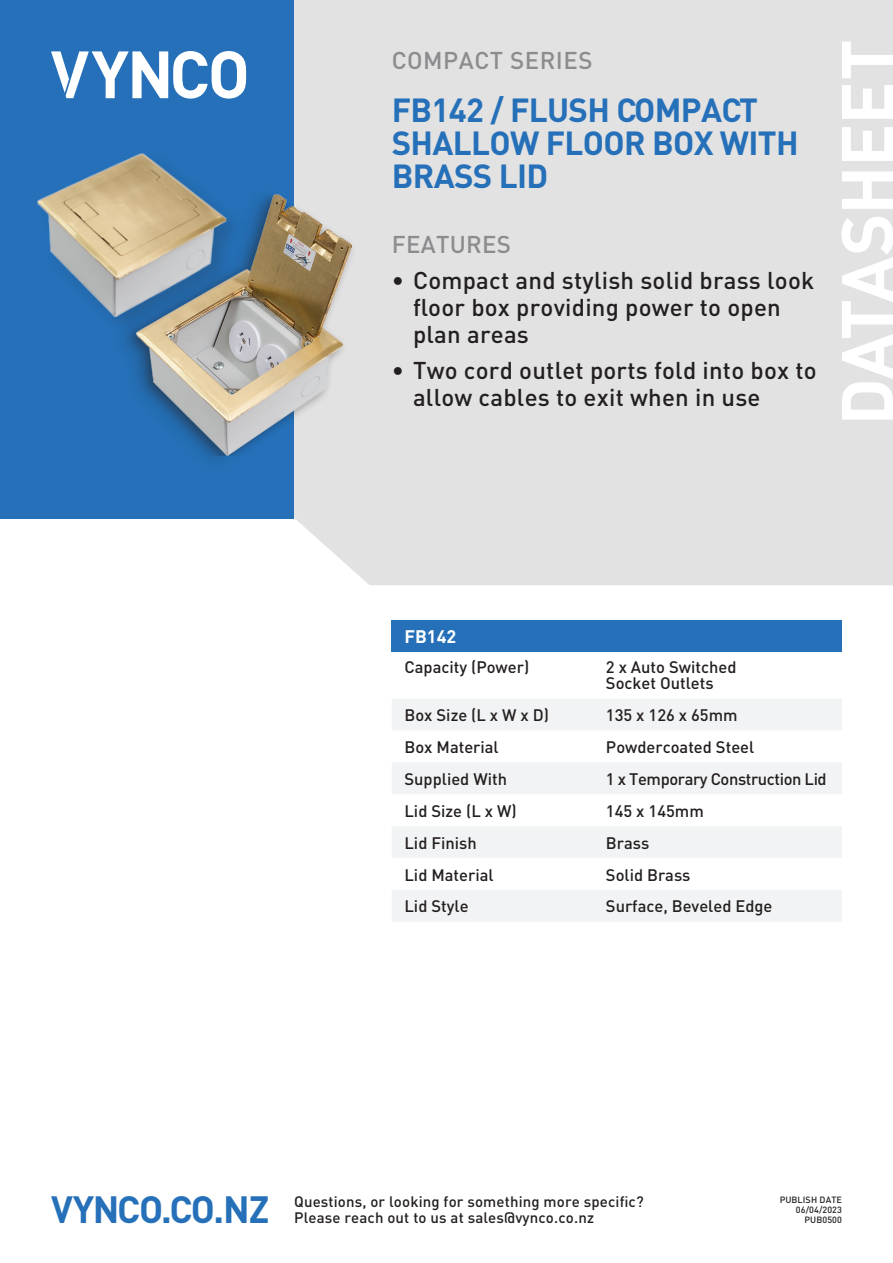
<style>
.page{position:relative;width:893px;height:1263px;background:#fff}
.page>*{position:absolute;margin:0;border:0;box-sizing:border-box;transform-origin:0 0}
.t1{font:700 72px "DIN";letter-spacing:-.02em;color:#fff}
.t2{font:700 37.5px "DIN";letter-spacing:-.01em;color:#2570b8}
.t3{font:700 33px/33px "DIN";letter-spacing:-.02em;color:#2570b8}
.t4{font:500 24px/27px "DIN";letter-spacing:.01em;color:#231f20}
.t5{font:500 24px "DIN";letter-spacing:.02em;color:#8c8c8f}
.t6{font:700 18px "DIN";color:#fff}
.t7{font:500 16.5px/16.2px "DIN";color:#231f20}
.t8{font:500 16.5px "DIN";letter-spacing:-.025em;color:#231f20}
.t9{font:500 15px/15.8px "DIN";letter-spacing:.01em;color:#231f20}
.t10{font:500 9px/10.1px "DIN";letter-spacing:.01em;color:#231f20;text-align:right}
</style>
<div class="page">
<div style="left:294px;top:0;width:599px;height:585px;background:#e2e2e3"></div>
<div style="left:0;top:0;width:294px;height:519px;background:#2570b8"></div>
<svg style="left:51px;top:51px;width:195px;height:48px"></svg>
<img style="left:37px;top:153px;width:149px;height:162px">
<div style="left:110px;top:185px;width:243px;height:289px;background:#231f20;opacity:.2"></div>
<div style="left:125px;top:195px;width:232px;height:260px;background:#231f20;opacity:.42"></div>
<img style="left:136px;top:195px;width:216px;height:260px">
<div style="left:392px;top:620px;width:450px;height:32px;background:#2570b8"></div>
<svg style="left:392px;top:699px;width:450px;height:223px;fill:#f2f3f4"></svg>
<h3 class="t5" style="left:392px;top:45px;width:202px">COMPACT SERIES</h3>
<h3 class="t3" style="left:392px;top:92px;width:408px">FB142 / FLUSH COMPACT<br>SHALLOW FLOOR BOX WITH<br>BRASS LID</h3>
<h3 class="t5" style="left:392px;top:229px;width:121px">FEATURES</h3>
<h3 class="t4" style="left:413px;top:266px;width:403px;text-indent:-21px">• Compact and stylish solid brass look floor box providing power to open plan areas</h3>
<h3 class="t4" style="left:413px;top:356px;width:405px;text-indent:-21px">• Two cord outlet ports fold into box to allow cables to exit when in use</h3>
<h1 class="t1" style="left:820px;top:426px;width:388px;rotate:-90deg">DATASHEET</h1>
<p class="t6" style="left:404px;top:625px;width:53px">FB142</p>
<p class="t7" style="left:404px;top:658px;width:126px">Capacity (Power)</p>
<p class="t7" style="left:606px;top:658px;width:132px">2 x Auto Switched<br>Socket Outlets</p>
<p class="t7" style="left:404px;top:706px;width:146px">Box Size (L x W x D)</p>
<p class="t7" style="left:606px;top:706px;width:133px">135 x 126 x 65mm</p>
<p class="t7" style="left:404px;top:738px;width:96px">Box Material</p>
<p class="t7" style="left:606px;top:738px;width:150px">Powdercoated Steel</p>
<p class="t7" style="left:404px;top:770px;width:104px">Supplied With</p>
<p class="t8" style="left:606px;top:768px;width:222px">1 x Temporary Construction Lid</p>
<p class="t7" style="left:404px;top:802px;width:114px">Lid Size (L x W)</p>
<p class="t7" style="left:606px;top:802px;width:99px">145 x 145mm</p>
<p class="t7" style="left:404px;top:834px;width:74px">Lid Finish</p>
<p class="t7" style="left:606px;top:834px;width:45px">Brass</p>
<p class="t7" style="left:404px;top:866px;width:91px">Lid Material</p>
<p class="t7" style="left:606px;top:866px;width:86px">Solid Brass</p>
<p class="t7" style="left:404px;top:898px;width:66px">Lid Style</p>
<p class="t7" style="left:606px;top:898px;width:168px">Surface, Beveled Edge</p>
<h2 class="t2" style="left:51px;top:1185px;width:220px">VYNCO.CO.NZ</h2>
<p class="t9" style="left:294px;top:1193px;width:351px">Questions, or looking for something more specific?<br>Please reach out to us at sales@vynco.co.nz</p>
<p class="t10" style="left:780px;top:1194px;width:64px">PUBLISH DATE<br>06/04/2023<br>PUB0500</p>
</div>
